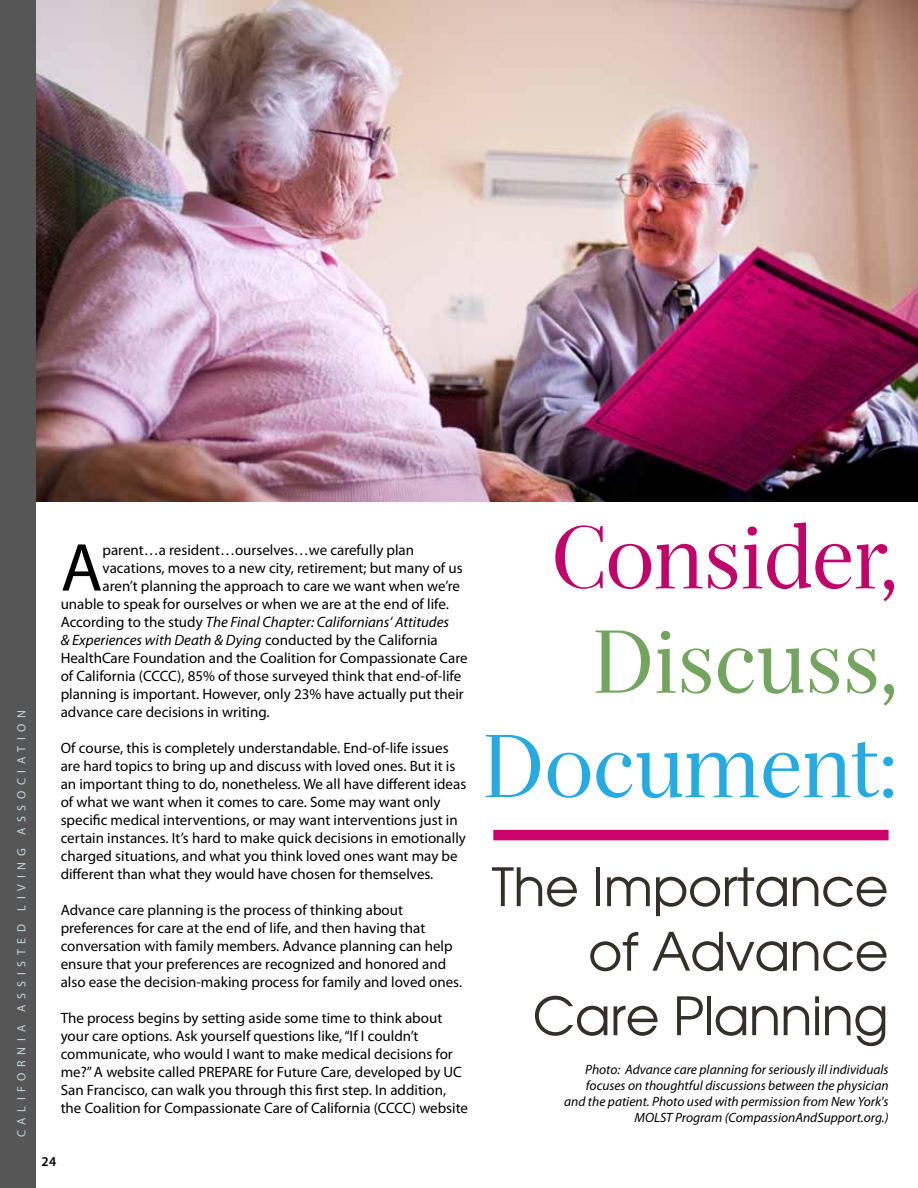
<style>
.page{position:relative;width:918px;height:1188px;background:#fff}
.page>*{position:absolute;margin:0;border:0;box-sizing:border-box;transform-origin:0 0}
.t1{font:87px "Serif 72 Beta";letter-spacing:-.02em;color:#bf056a}
.t2{font:87px "Serif 72 Beta";letter-spacing:-.02em;color:#27aae2}
.t3{font:87px "Serif 72 Beta";letter-spacing:-.02em;color:#75a461}
.t4{font:68.4px "Myriad Pro";color:#000}
.t5{font:52.5px/64.5px "Avalon Plain";letter-spacing:-.01em;color:#342f29;text-align:right}
.t6{font:15px/18px "Myriad Pro";color:#000}
.t7{font:italic 15px "Myriad Pro";color:#000}
.t8{font:italic 13.5px/16.2px "Myriad Pro";color:#000;text-align:right}
.t9{font:600 13.5px "Myriad Pro";color:#000}
.t10{font:12px "Myriad Pro";color:#c3d5db}
.t11{font:700 12px "Myriad Pro";letter-spacing:.5em;color:#b5cab7}
.s1{font-style:normal}
</style>
<div class="page">
<img style="left:36px;top:0;width:882px;height:502px">
<div style="left:493px;top:830px;width:396px;height:10px;background:#cb046b"></div>
<div style="left:0;top:0;width:36px;height:1188px;background:#575657"></div>
<p class="t10" style="left:14px;top:835px;width:125px;rotate:-90deg">association</p>
<p class="t10" style="left:14px;top:1137px;width:289px;rotate:-90deg">California assisted living</p>
<p class="t11" style="left:14px;top:1137px;width:271px;rotate:-90deg">janua ry 2010, vol ume 1</p>
<h2 class="t4" style="left:61px;top:525px;width:43px">A</h2>
<p class="t6" style="left:103px;top:540px;width:313px">parent…a resident…ourselves…we carefully plan</p>
<p class="t6" style="left:103px;top:558px;width:362px">vacations, moves to a new city, retirement; but many of us</p>
<p class="t6" style="left:103px;top:576px;width:359px">aren’t planning the approach to care we want when we’re</p>
<p class="t6" style="left:61px;top:594px;width:390px">unable to speak for ourselves or when we are at the end of life.</p>
<p class="t7" style="left:61px;top:612px;width:390px"><span class="s1">According to the study</span> The Final Chapter: Californians’ Attitudes</p>
<p class="t7" style="left:61px;top:630px;width:379px">&amp; Experiences with Death &amp; Dying <span class="s1">conducted by the California</span></p>
<p class="t6" style="left:61px;top:648px;width:408px">HealthCare Foundation and the Coalition for Compassionate Care</p>
<p class="t6" style="left:61px;top:666px;width:402px">of California (CCCC), 85% of those surveyed think that end-of-life</p>
<p class="t6" style="left:61px;top:684px;width:405px">planning is important. However, only 23% have actually put their</p>
<p class="t6" style="left:61px;top:702px;width:211px">advance care decisions in writing.</p>
<p class="t6" style="left:61px;top:738px;width:407px">Of course, this is completely understandable. End-of-life issues are hard topics to bring up and discuss with loved ones. But it is an important thing to do, nonetheless. We all have different ideas of what we want when it comes to care. Some may want only specific medical interventions, or may want interventions just in certain instances. It’s hard to make quick decisions in emotionally charged situations, and what you think loved ones want may be different than what they would have chosen for themselves.</p>
<p class="t6" style="left:61px;top:900px;width:403px">Advance care planning is the process of thinking about preferences for care at the end of life, and then having that conversation with family members. Advance planning can help ensure that your preferences are recognized and honored and also ease the decision-making process for family and loved ones.</p>
<p class="t6" style="left:61px;top:1008px;width:409px">The process begins by setting aside some time to think about your care options. Ask yourself questions like, “If I couldn’t communicate, who would I want to make medical decisions for me?” A website called PREPARE for Future Care, developed by UC San Francisco, can walk you through this first step. In addition, the Coalition for Compassionate Care of California (CCCC) website</p>
<p class="t9" style="left:41px;top:1153px;width:16px">24</p>
<h1 class="t1" style="left:550px;top:505px;width:350px">Consider,</h1>
<h1 class="t3" style="left:593px;top:610px;width:307px">Discuss,</h1>
<h1 class="t2" style="left:483px;top:714px;width:416px">Document:</h1>
<h3 class="t5" style="left:492px;top:854px;width:399px">The Importance of Advance<br>Care Planning</h3>
<p class="t8" style="left:564px;top:1061px;width:326px">Photo: Advance care planning for seriously ill individuals focuses on thoughtful discussions between the physician and the patient. Photo used with permission from New York's MOLST Program (CompassionAndSupport.org.)</p>
</div>
